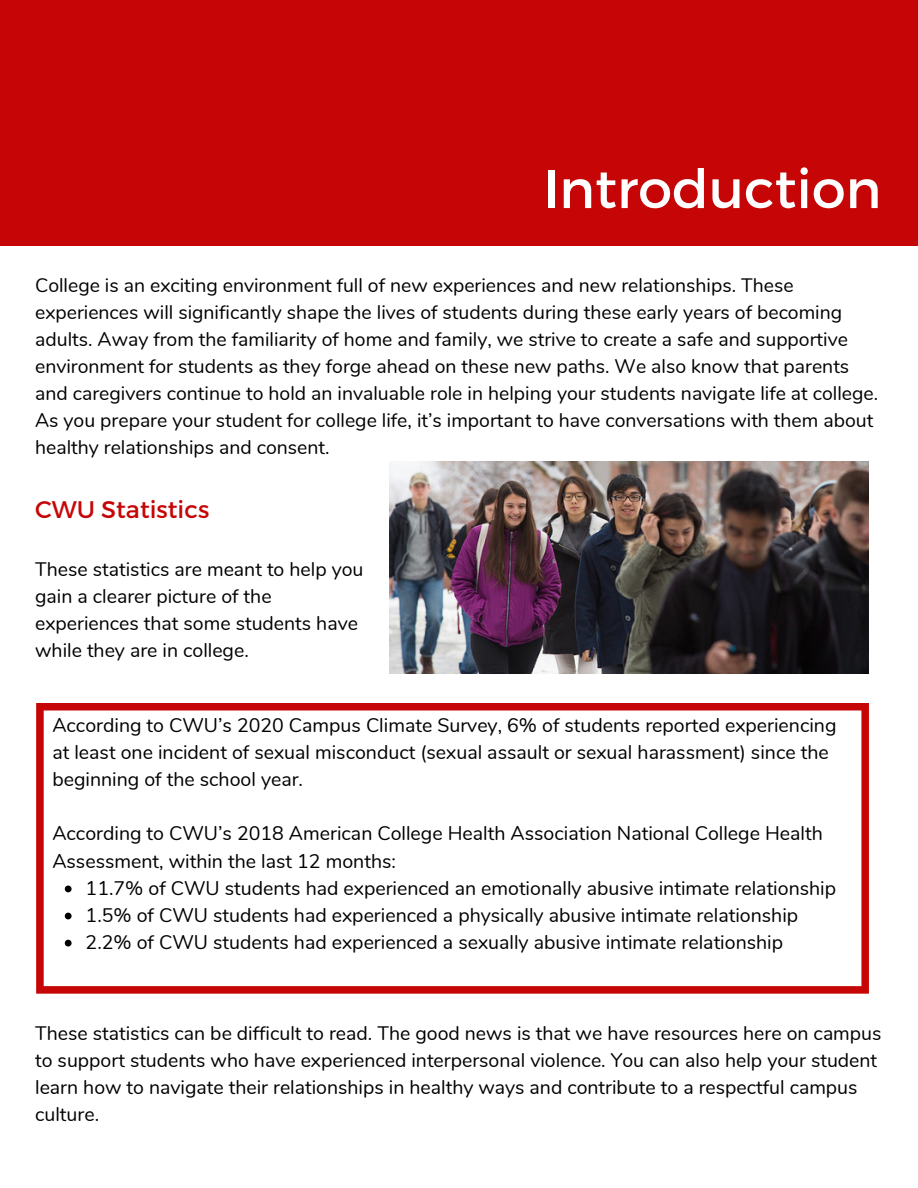
<style>
.page{position:relative;width:918px;height:1188px;background:#fff}
.page>*{position:absolute;margin:0;border:0;box-sizing:border-box;transform-origin:0 0}
.t1{font:54px "Montserrat";color:#fff}
.t2{font:24px "Montserrat";color:#c60606}
.t3{font:19.5px/27px "Nunito";color:#000}
</style>
<div class="page">
<div style="left:0;top:0;width:918px;height:245px;background:#c60606"></div>
<svg style="left:36px;top:703px;width:833px;height:291px"></svg>
<svg style="left:65px;top:886px;width:7px;height:6px"></svg>
<svg style="left:65px;top:913px;width:7px;height:6px"></svg>
<svg style="left:65px;top:940px;width:7px;height:7px"></svg>
<img style="left:389px;top:462px;width:480px;height:212px">
<p class="t1" style="left:543px;top:154px;width:340px">Introduction</p>
<p class="t3" style="left:35px;top:273px;width:845px">College is an exciting environment full of new experiences and new relationships. These experiences will significantly shape the lives of students during these early years of becoming adults. Away from the familiarity of home and family, we strive to create a safe and supportive environment for students as they forge ahead on these new paths. We also know that parents and caregivers continue to hold an invaluable role in helping your students navigate life at college.<br>As you prepare your student for college life, it’s important to have conversations with them about healthy relationships and consent.</p>
<p class="t2" style="left:35px;top:494px;width:176px">CWU Statistics</p>
<p class="t3" style="left:35px;top:556px;width:330px">These statistics are meant to help you gain a clearer picture of the experiences that some students have while they are in college.</p>
<h1 class="t3" style="left:52px;top:712px;width:786px">According to CWU’s 2020 Campus Climate Survey, 6% of students reported experiencing at least one incident of sexual misconduct (sexual assault or sexual harassment) since the beginning of the school year.</h1>
<p class="t3" style="left:52px;top:820px;width:772px">According to CWU’s 2018 American College Health Association National College Health<br>Assessment, within the last 12 months:</p>
<h2 class="t3" style="left:86px;top:875px;width:752px">11.7% of CWU students had experienced an emotionally abusive intimate relationship</h2>
<p class="t3" style="left:86px;top:902px;width:714px">1.5% of CWU students had experienced a physically abusive intimate relationship</p>
<p class="t3" style="left:86px;top:929px;width:699px">2.2% of CWU students had experienced a sexually abusive intimate relationship</p>
<p class="t3" style="left:35px;top:1020px;width:848px">These statistics can be difficult to read. The good news is that we have resources here on campus to support students who have experienced interpersonal violence. You can also help your student learn how to navigate their relationships in healthy ways and contribute to a respectful campus culture.</p>
</div>
